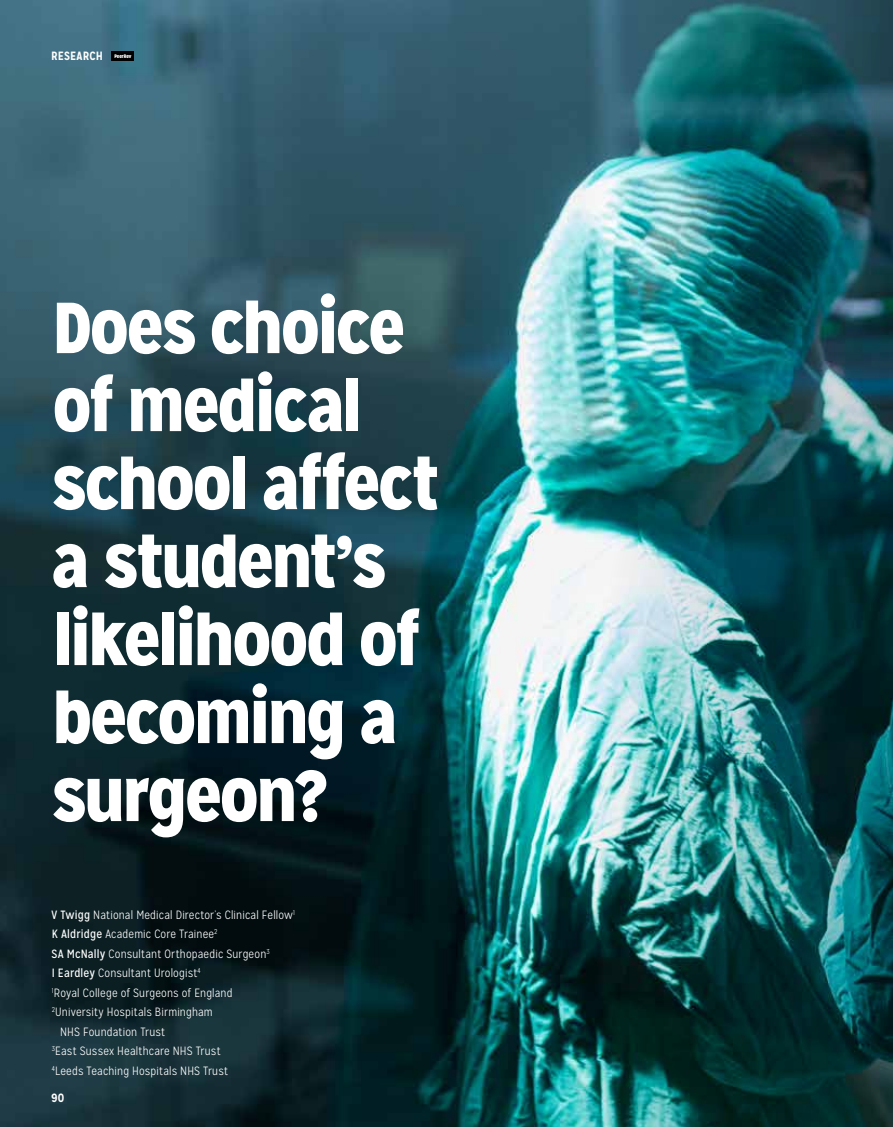
<style>
.page{position:relative;width:893px;height:1127px;background:#fff}
.page>*{position:absolute;margin:0;border:0;box-sizing:border-box;transform-origin:0 0}
.t1{font:900 72px/78px "Mission Gothic";letter-spacing:-.01em;color:#fff}
.t2{font:300 12px "Mission Gothic";letter-spacing:.015em;color:#fff}
.t3{font:700 12px "Mission Gothic";color:#fff}
.t4{font:900 5.1px "Mission Gothic";color:#fff}
.s1{font-weight:400}
</style>
<div class="page">
<img style="left:0;top:0;width:300px;height:1127px">
<div style="left:111px;top:51px;width:22px;height:9px;background:#000"></div>
<img style="left:300px;top:0;width:593px;height:1127px">
<p class="t3" style="left:51px;top:48px;width:14px">RESEARCH</p>
<p class="t4" style="left:114px;top:52px;width:19px">PeerRev</p>
<h1 class="t1" style="left:52px;top:289px;width:388px">Does choice of medical school affect a student’s likelihood of becoming a surgeon?</h1>
<p class="t2" style="left:52px;top:907px;width:245px"><span class="s1">V Twigg</span> National Medical Director’s Clinical Fellow<sup>1</sup></p>
<p class="t2" style="left:52px;top:927px;width:167px"><span class="s1">K Aldridge</span> Academic Core Trainee<sup>2</sup></p>
<p class="t2" style="left:52px;top:946px;width:220px"><span class="s1">SA McNally</span> Consultant Orthopaedic Surgeon<sup>3</sup></p>
<p class="t2" style="left:52px;top:966px;width:150px"><span class="s1">I Eardley</span> Consultant Urologist<sup>4</sup></p>
<p class="t2" style="left:52px;top:985px;width:182px"><sup>1</sup>Royal College of Surgeons of England</p>
<p class="t2" style="left:52px;top:1005px;width:162px"><sup>2</sup>University Hospitals Birmingham</p>
<p class="t2" style="left:60px;top:1024px;width:106px">NHS Foundation Trust</p>
<p class="t2" style="left:52px;top:1044px;width:170px"><sup>3</sup>East Sussex Healthcare NHS Trust</p>
<p class="t2" style="left:52px;top:1063px;width:178px"><sup>4</sup>Leeds Teaching Hospitals NHS Trust</p>
<p class="t3" style="left:51px;top:1090px;width:15px">90</p>
</div>
